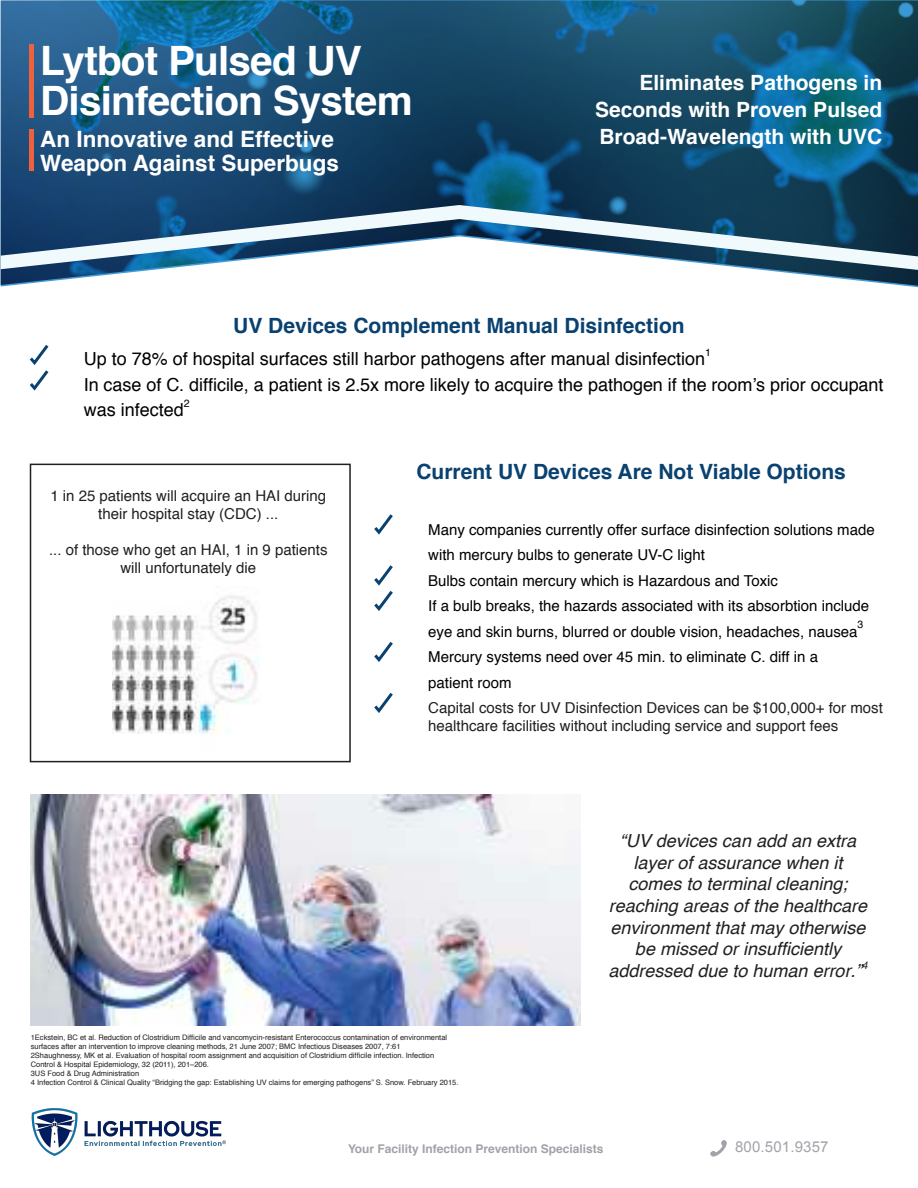
<style>
.page{position:relative;width:918px;height:1188px;background:#fff}
.page>*{position:absolute;margin:0;border:0;box-sizing:border-box;transform-origin:0 0}
.t1{font:700 40.5px/40.5px "Helvetica";letter-spacing:-.02em;color:#fff}
.t2{font:700 22.5px/24px "Helvetica";color:#fff}
.t3{font:700 21px "Helvetica";color:#094170}
.t4{font:700 21px/27px "Helvetica";color:#fff;text-align:justify}
.t5{font:italic 18px/21.6px "Helvetica";color:#231f20;text-align:center}
.t6{font:18px/25.5px "Helvetica";color:#000}
.t7{font:15px/25.5px "Helvetica";color:#000}
.t8{font:15px/18px "Helvetica";color:#231f20;text-align:center}
.t9{font:15px "Arial";letter-spacing:.01em;color:#a2a2a9}
.t10{font:700 12px "Helvetica";color:#a2a2a9}
.t11{font:10.5px "Helvetica";color:#000}
.t12{font:7.5px/9px "Helvetica";color:#231f20}
</style>
<div class="page">
<svg style="left:1px;top:0;width:917px;height:287px;background:#255b7d"></svg>
<svg style="left:1px;top:205px;width:917px;height:65px"></svg>
<svg style="left:29px;top:345px;width:20px;height:46px"></svg>
<hr style="left:30px;top:44px;width:4px;height:74px;background:#ed623d">
<hr style="left:30px;top:130px;width:4px;height:41px;background:#ed623d">
<svg style="left:374px;top:514px;width:19px;height:21px"></svg>
<svg style="left:374px;top:565px;width:19px;height:46px"></svg>
<svg style="left:374px;top:642px;width:19px;height:20px"></svg>
<svg style="left:374px;top:693px;width:19px;height:20px"></svg>
<img style="left:112px;top:595px;width:147px;height:139px">
<div style="left:30px;top:464px;width:321px;height:298px;border:2px solid #231f20"></div>
<img style="left:30px;top:794px;width:550px;height:232px">
<svg style="left:710px;top:1140px;width:17px;height:17px"></svg>
<img style="left:32px;top:1109px;width:194px;height:46px">
<h1 class="t1" style="left:40px;top:44px;width:374px">Lytbot Pulsed UV<br>Disinfection System</h1>
<h2 class="t2" style="left:40px;top:129px;width:300px">An Innovative and Effective<br>Weapon Against Superbugs</h2>
<h3 class="t4" style="left:595px;top:71px;width:289px;text-indent:44px">Eliminates Pathogens in Seconds with Proven Pulsed Broad-Wavelength with UVC</h3>
<h3 class="t3" style="left:233px;top:317px;width:453px">UV Devices Complement Manual Disinfection</h3>
<h3 class="t6" style="left:84px;top:348px;width:623px">Up to 78% of hospital surfaces still harbor pathogens after manual disinfection</h3>
<h3 class="t11" style="left:705px;top:349px;width:7px">1</h3>
<h3 class="t6" style="left:84px;top:372px;width:801px">In case of C. difficile, a patient is 2.5x more likely to acquire the pathogen if the room’s prior occupant was infected</h3>
<h3 class="t11" style="left:184px;top:395px;width:7px">2</h3>
<h3 class="t8" style="left:50px;top:487px;width:277px">1 in 25 patients will acquire an HAI during their hospital stay (CDC) ...</h3>
<h3 class="t8" style="left:49px;top:541px;width:280px">... of those who get an HAI, 1 in 9 patients will unfortunately die</h3>
<h3 class="t3" style="left:416px;top:464px;width:431px">Current UV Devices Are Not Viable Options</h3>
<p class="t7" style="left:428px;top:517px;width:448px">Many companies currently offer surface disinfection solutions made with mercury bulbs to generate UV-C light<br>Bulbs contain mercury which is Hazardous and Toxic<br>If a bulb breaks, the hazards associated with its absorbtion include eye and skin burns, blurred or double vision, headaches, nausea</p>
<h3 class="t11" style="left:858px;top:620px;width:7px">3</h3>
<h3 class="t7" style="left:428px;top:645px;width:391px">Mercury systems need over 45 min. to eliminate C. diff in a patient room</h3>
<h3 class="t8" style="left:428px;top:699px;width:456px;text-align:left">Capital costs for UV Disinfection Devices can be $100,000+ for most healthcare facilities without including service and support fees</h3>
<h3 class="t5" style="left:609px;top:832px;width:260px">“UV devices can add an extra layer of assurance when it comes to terminal cleaning; reaching areas of the healthcare environment that may otherwise be missed or insufficiently addressed due to human error.”<sup>4</sup></h3>
<p class="t12" style="left:31px;top:1033px;width:429px">1Eckstein, BC et al. Reduction of Clostridium Difficile and vancomycin-resistant Enterococcus contamination of environmental surfaces after an intervention to improve cleaning methods, 21 June 2007; BMC Infectious Diseases 2007, 7:61<br>2Shaughnessy, MK et al. Evaluation of hospital room assignment and acquisition of Clostridium difficile infection. Infection Control &amp; Hospital Epidemiology, 32 (2011), 201–206.<br>3US Food &amp; Drug Administration<br>4 Infection Control &amp; Clinical Quality “Bridging the gap: Establishing UV claims for emerging pathogens” S. Snow. February 2015.</p>
<h3 class="t10" style="left:348px;top:1144px;width:257px">Your Facility Infection Prevention Specialists</h3>
<h3 class="t9" style="left:735px;top:1137px;width:95px">800.501.9357</h3>
</div>
